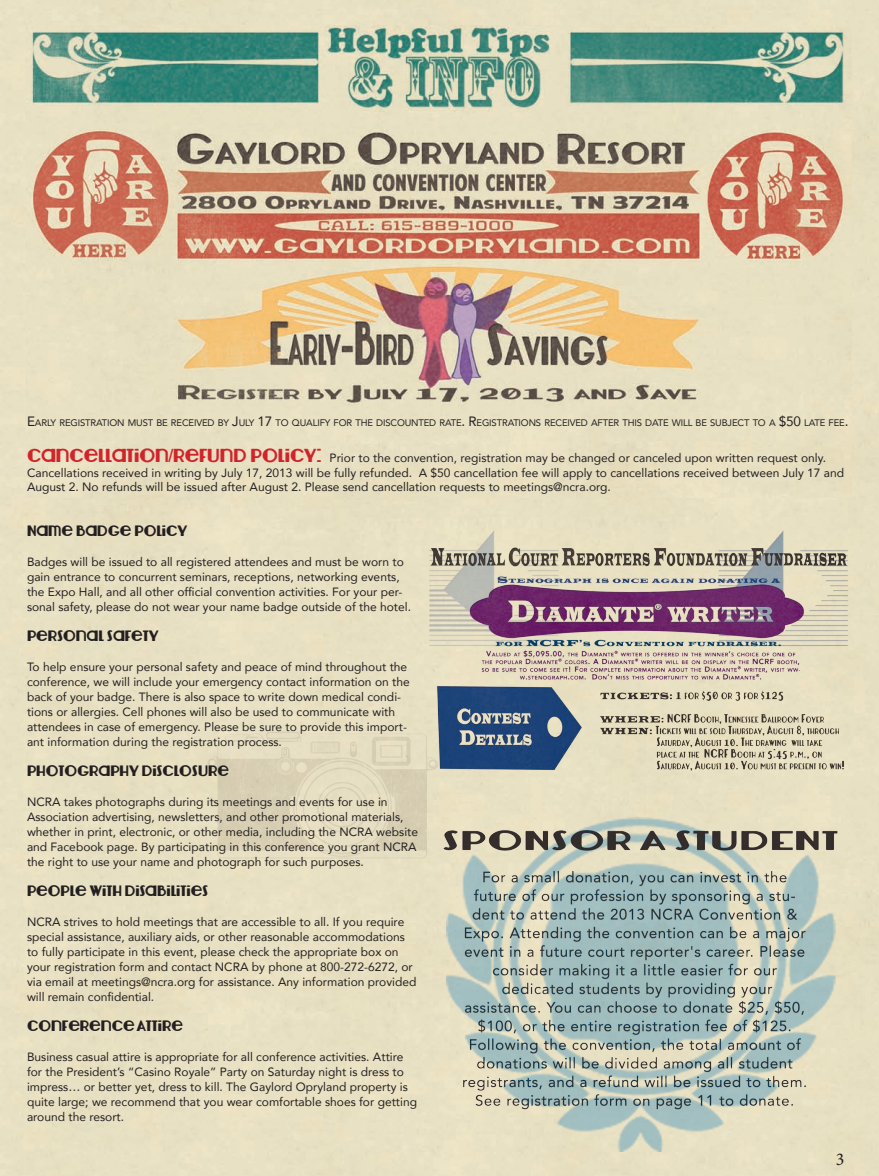
<style>
.page{position:relative;width:879px;height:1176px;background:#fff}
.page>*{position:absolute;margin:0;border:0;box-sizing:border-box;transform-origin:0 0}
.t1{font:18px "Minion Pro";color:#231f20}
.t2{font:12px/15px "Avenir";color:#231f20}
.t3{font:12px "Lemondrop";color:#231f20}
.t4{font:9.45px "Avenir";letter-spacing:-.015em;color:#231f20}
.s1{font-size:13.5px}
.s2{font-family:"Lemondrop";font-size:15px;color:#d1232a}
</style>
<div class="page">
<svg style="left:225px;top:731px;width:75px;height:2px"></svg>
<img style="left:207px;top:733px;width:231px;height:125px">
<img style="left:26px;top:26px;width:825px;height:471px">
<img style="left:439px;top:817px;width:401px;height:334px">
<img style="left:426px;top:530px;width:425px;height:244px">
<p class="t4" style="left:27px;top:415px;width:822px"><span class="s1">E</span>ARLY REGISTRATION MUST BE RECEIVED BY <span class="s1">J</span>ULY <span class="s1">17</span> TO QUALIFY FOR THE DISCOUNTED RATE<span class="s1">. R</span>EGISTRATIONS RECEIVED AFTER THIS DATE WILL BE SUBJECT TO A <span class="s1">$50</span> LATE FEE <span class="s1">.</span></p>
<p class="t2" style="left:27px;top:450px;width:818px;line-height:14.4px"><span class="s2">CANCELLATION/REFUND POLICY:</span> Prior to the convention, registration may be changed or canceled upon written request only.<br>Cancellations received in writing by July 17, 2013 will be fully refunded. A $50 cancellation fee will apply to cancellations received between July 17 and<br>August 2. No refunds will be issued after August 2. Please send cancellation requests to meetings@ncra.org.</p>
<p class="t3" style="left:27px;top:522px;width:161px">NAME BADGE POLICY</p>
<p class="t2" style="left:27px;top:553px;width:385px">Badges will be issued to all registered attendees and must be worn to gain entrance to concurrent seminars, receptions, networking events, the Expo Hall, and all other official convention activities. For your per&shy;sonal safety, please do not wear your name badge outside of the hotel.</p>
<p class="t3" style="left:27px;top:627px;width:133px">PERSONAL SAFETY</p>
<p class="t2" style="left:27px;top:658px;width:384px">To help ensure your personal safety and peace of mind throughout the conference, we will include your emergency contact information on the back of your badge. There is also space to write down medical condi&shy;tions or allergies. Cell phones will also be used to communicate with attendees in case of emergency. Please be sure to provide this import&shy;ant information during the registration process.</p>
<p class="t3" style="left:27px;top:762px;width:203px">PHOTOGRAPHY DISCLOSURE</p>
<p class="t2" style="left:27px;top:793px;width:392px">NCRA takes photographs during its meetings and events for use in Association advertising, newsletters, and other promotional materials, whether in print, electronic, or other media, including the NCRA website and Facebook page. By participating in this conference you grant NCRA the right to use your name and photograph for such purposes.</p>
<p class="t3" style="left:27px;top:882px;width:183px">PEOPLE WITH DISABILITIES</p>
<p class="t2" style="left:27px;top:913px;width:390px">NCRA strives to hold meetings that are accessible to all. If you require special assistance, auxiliary aids, or other reasonable accommodations to fully participate in this event, please check the appropriate box on your registration form and contact NCRA by phone at 800-272-6272, or via email at meetings@ncra.org for assistance. Any information provided will remain confidential.</p>
<p class="t3" style="left:27px;top:1017px;width:157px">CONFERENCE ATTIRE</p>
<p class="t2" style="left:27px;top:1048px;width:391px">Business casual attire is appropriate for all conference activities. Attire for the President’s “Casino Royale” Party on Saturday night is dress to impress… or better yet, dress to kill. The Gaylord Opryland property is quite large; we recommend that you wear comfortable shoes for getting around the resort.</p>
<h1 class="t1" style="left:835px;top:1146px;width:10px">3</h1>
</div>
